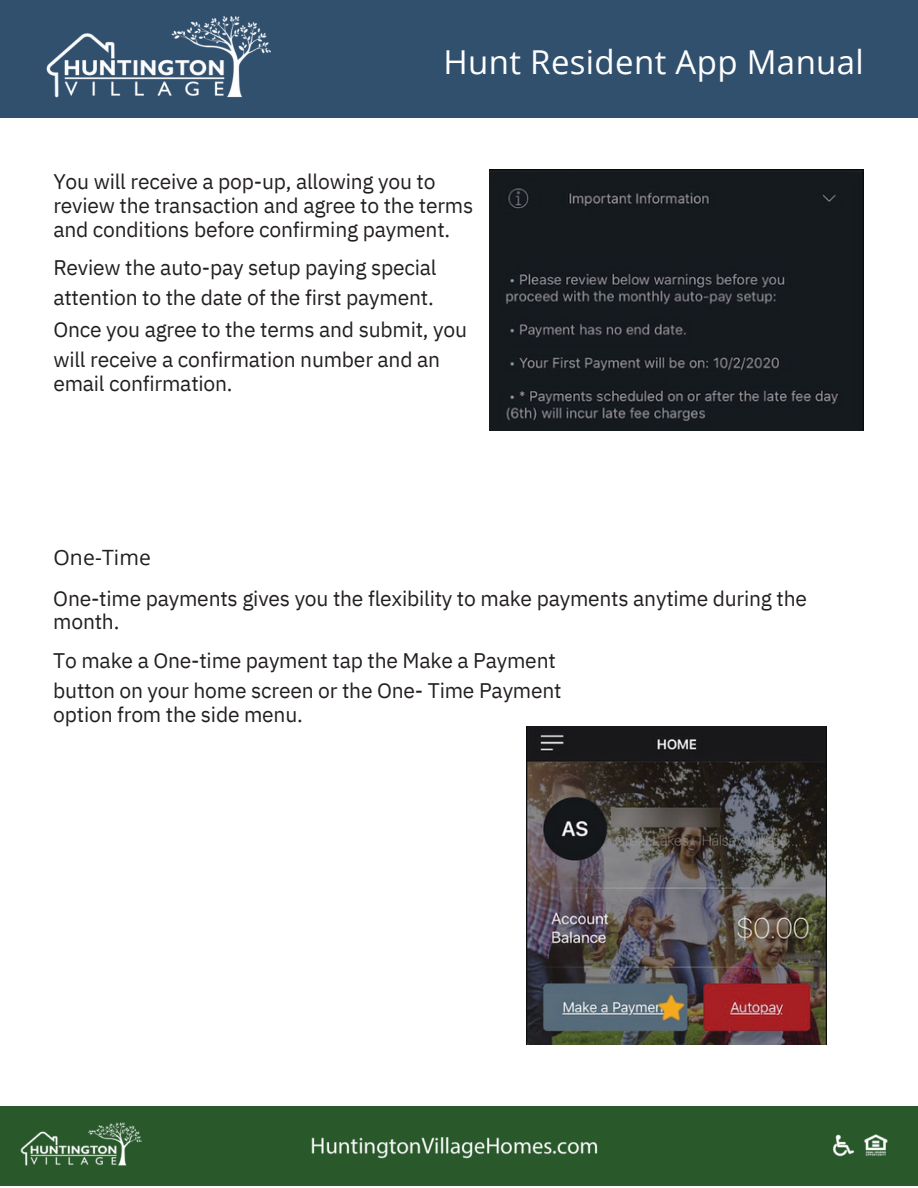
<style>
.page{position:relative;width:918px;height:1188px;background:#fff}
.page>*{position:absolute;margin:0;border:0;box-sizing:border-box;transform-origin:0 0}
.t1{font:33px "Open Sans";letter-spacing:.01em;color:#fff}
.t2{font:21px/23.7px "IBM Plex Sans";letter-spacing:-.01em;color:#231f20}
.t3{font:21px "Open Sans";letter-spacing:.01em;color:#231f20}
</style>
<div class="page">
<img style="left:490px;top:170px;width:373px;height:261px">
<img style="left:527px;top:727px;width:299px;height:318px">
<div style="left:0;top:0;width:918px;height:117px;background:#30506e"></div>
<img style="left:46px;top:16px;width:224px;height:82px">
<div style="left:0;top:1107px;width:918px;height:79px;background:#29582b"></div>
<img style="left:21px;top:1122px;width:867px;height:44px">
<p class="t1" style="left:444px;top:39px;width:422px">Hunt Resident App Manual</p>
<h1 class="t2" style="left:53px;top:170px;width:421px">You will receive a pop-up, allowing you to review the transaction and agree to the terms and conditions before confirming payment.</h1>
<p class="t2" style="left:53px;top:255px;width:385px">Review the auto-pay setup paying special</p>
<p class="t2" style="left:53px;top:286px;width:382px">attention to the date of the first payment.</p>
<p class="t2" style="left:53px;top:317px;width:415px">Once you agree to the terms and submit, you</p>
<p class="t2" style="left:53px;top:348px;width:388px">will receive a confirmation number and an</p>
<p class="t2" style="left:53px;top:371px;width:181px">email confirmation.</p>
<p class="t3" style="left:53px;top:543px;width:99px">One-Time</p>
<p class="t2" style="left:53px;top:586px;width:755px">One-time payments gives you the flexibility to make payments anytime during the month.</p>
<p class="t2" style="left:53px;top:648px;width:504px">To make a One-time payment tap the Make a Payment</p>
<p class="t2" style="left:53px;top:678px;width:510px">button on your home screen or the One- Time Payment</p>
<p class="t2" style="left:53px;top:702px;width:251px">option from the side menu.</p>
</div>
